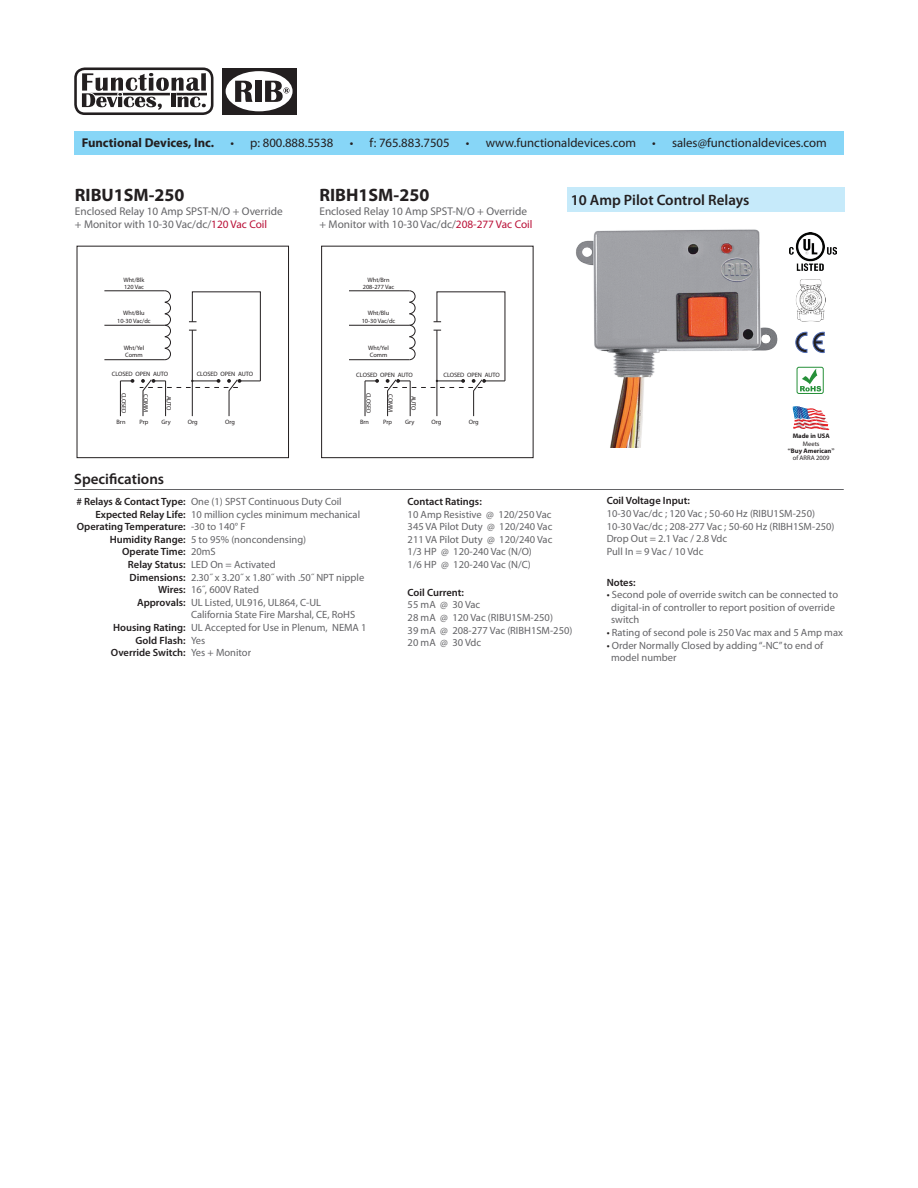
<style>
.page{position:relative;width:918px;height:1188px;background:#fff}
.page>*{position:absolute;margin:0;border:0;box-sizing:border-box;transform-origin:0 0}
.t1{font:700 18px "Myriad Pro";color:#231f20}
.t2{font:600 15px "Myriad Pro";color:#231f20}
.t3{font:12.75px "Myriad Pro";color:#231f20}
.t4{font:700 12.75px "Myriad Pro";color:#231f20}
.t5{font:11.25px/13.5px "Myriad Pro";color:#636366}
.t6{font:10.5px/12.6px "Myriad Pro";color:#636366}
.t7{font:600 10.5px "Myriad Pro";color:#231f20}
.t8{font:700 6.6px/8.4px "Myriad Pro";color:#231f20;text-align:center}
.t9{font:6.3px/7.4px "Myriad Pro";color:#231f20;text-align:center}
.s1{color:#b90f36}
.s2{font-weight:400}
.s3{font-family:"Adobe Garamond Pro"}
.s4{color:#231f20}
</style>
<div class="page">
<img style="left:576px;top:229px;width:202px;height:219px">
<hr style="left:349px;top:291px;width:60px;height:1px;background:#231f20">
<hr style="left:349px;top:325px;width:60px;height:1px;background:#231f20">
<hr style="left:349px;top:359px;width:60px;height:1px;background:#231f20">
<svg style="left:365px;top:290px;width:140px;height:127px"></svg>
<div style="left:321px;top:246px;width:212px;height:212px;border:1px solid #231f20"></div>
<hr style="left:104px;top:291px;width:61px;height:1px;background:#231f20">
<hr style="left:104px;top:325px;width:61px;height:1px;background:#231f20">
<hr style="left:104px;top:359px;width:61px;height:1px;background:#231f20">
<svg style="left:120px;top:379px;width:14px;height:4px"></svg>
<hr style="left:120px;top:381px;width:1px;height:35px;background:#231f20">
<svg style="left:140px;top:290px;width:121px;height:127px"></svg>
<div style="left:77px;top:246px;width:212px;height:212px;border:1px solid #231f20"></div>
<img style="left:789px;top:232px;width:48px;height:39px">
<img style="left:795px;top:279px;width:31px;height:42px">
<svg style="left:813px;top:332px;width:11px;height:21px"></svg>
<svg style="left:796px;top:332px;width:11px;height:21px"></svg>
<svg style="left:793px;top:406px;width:37px;height:24px"></svg>
<svg style="left:800px;top:369px;width:21px;height:22px"></svg>
<div style="left:797px;top:367px;width:27px;height:27px;border:1px solid #269039;border-radius:2px"></div>
<div style="left:567px;top:188px;width:277px;height:24px;background:#c6eafa"></div>
<hr style="left:74px;top:489px;width:770px;height:1px;background:#636366">
<div style="left:222px;top:68px;width:74px;height:47px;background:#231f20"></div>
<div style="left:226px;top:71px;width:67px;height:40px;background:#fff;border-radius:50%"></div>
<svg style="left:235px;top:81px;width:18px;height:21px"></svg>
<div style="left:255px;top:81px;width:6px;height:21px;background:#231f20"></div>
<svg style="left:265px;top:81px;width:24px;height:21px"></svg>
<svg style="left:74px;top:68px;width:140px;height:47px"></svg>
<div style="left:74px;top:131px;width:770px;height:23px;background:#87d6f7"></div>
<p class="t4" style="left:82px;top:134px;width:134px">Functional Devices, Inc.</p>
<p class="t3" style="left:230px;top:135px;width:105px">• p: 800.888.5538</p>
<p class="t3" style="left:350px;top:135px;width:101px">• f: 765.883.7505</p>
<p class="t3" style="left:466px;top:135px;width:172px">• www.functionaldevices.com</p>
<p class="t3" style="left:652px;top:135px;width:176px">• sales@functionaldevices.com</p>
<p class="t1" style="left:75px;top:183px;width:111px">RIBU1SM-250</p>
<p class="t5" style="left:75px;top:204px;width:209px">Enclosed Relay 10 Amp SPST-N/O + Override + Monitor with 10-30 Vac/dc/<span class="s1">120 Vac Coil</span></p>
<p class="t1" style="left:320px;top:183px;width:111px">RIBH1SM-250</p>
<p class="t5" style="left:320px;top:204px;width:215px">Enclosed Relay 10 Amp SPST-N/O + Override + Monitor with 10-30 Vac/dc/<span class="s1">208-277 Vac Coil</span></p>
<p class="t2" style="left:571px;top:190px;width:180px">10 Amp Pilot Control Relays</p>
<p class="t9" style="left:124px;top:276px;width:22px;text-align:left">Wht/Blk<br>120 Vac</p>
<p class="t9" style="left:117px;top:309px;width:35px">Wht/Blu<br>10-30 Vac/dc</p>
<p class="t9" style="left:124px;top:344px;width:22px;text-align:left">Wht/Yel<br>Comm</p>
<p class="t9" style="left:363px;top:276px;width:33px">Wht/Brn<br>208-277 Vac</p>
<p class="t9" style="left:362px;top:309px;width:35px">Wht/Blu<br>10-30 Vac/dc</p>
<p class="t9" style="left:368px;top:344px;width:22px;text-align:left">Wht/Yel<br>Comm</p>
<p class="t9" style="left:112px;top:370px;width:58px">CLOSED OPEN AUTO</p>
<p class="t9" style="left:197px;top:370px;width:58px">CLOSED OPEN AUTO</p>
<p class="t9" style="left:356px;top:371px;width:58px">CLOSED OPEN AUTO</p>
<p class="t9" style="left:443px;top:371px;width:58px">CLOSED OPEN AUTO</p>
<p class="t9" style="left:128px;top:393px;width:23px;rotate:90deg">CLOSED</p>
<p class="t9" style="left:150px;top:394px;width:19px;rotate:90deg">COMM</p>
<p class="t9" style="left:173px;top:396px;width:17px;rotate:90deg">AUTO</p>
<p class="t9" style="left:372px;top:393px;width:23px;rotate:90deg">CLOSED</p>
<p class="t9" style="left:394px;top:394px;width:19px;rotate:90deg">COMM</p>
<p class="t9" style="left:417px;top:396px;width:17px;rotate:90deg">AUTO</p>
<p class="t9" style="left:117px;top:418px;width:10px">Brn</p>
<p class="t9" style="left:140px;top:418px;width:10px">Prp</p>
<p class="t9" style="left:162px;top:418px;width:11px">Gry</p>
<p class="t9" style="left:188px;top:418px;width:11px">Org</p>
<p class="t9" style="left:225px;top:418px;width:11px">Org</p>
<p class="t9" style="left:360px;top:418px;width:10px">Brn</p>
<p class="t9" style="left:383px;top:418px;width:10px">Prp</p>
<p class="t9" style="left:405px;top:418px;width:11px">Gry</p>
<p class="t9" style="left:431px;top:418px;width:11px">Org</p>
<p class="t9" style="left:469px;top:418px;width:11px">Org</p>
<p class="t8" style="left:793px;top:431px;width:39px">Made in USA<br><span class="s2">Meets</span></p>
<p class="t8" style="left:788px;top:447px;width:48px;line-height:7.1px"><span class="s3">“</span>Buy American<span class="s3">” </span><span class="s2">of ARRA 2009</span></p>
<p class="t2" style="left:74px;top:469px;width:91px">Specifications</p>
<p class="t7" style="left:76px;top:495px;width:111px"># Relays &amp; Contact Type:</p>
<p class="t7" style="left:96px;top:507px;width:92px">Expected Relay Life:</p>
<p class="t7" style="left:77px;top:520px;width:110px">Operating Temperature:</p>
<p class="t7" style="left:110px;top:533px;width:77px">Humidity Range:</p>
<p class="t7" style="left:122px;top:545px;width:65px">Operate Time:</p>
<p class="t7" style="left:128px;top:558px;width:59px">Relay Status:</p>
<p class="t7" style="left:130px;top:570px;width:58px">Dimensions:</p>
<p class="t7" style="left:158px;top:583px;width:29px">Wires:</p>
<p class="t7" style="left:137px;top:596px;width:50px">Approvals:</p>
<p class="t7" style="left:113px;top:621px;width:74px">Housing Rating:</p>
<p class="t7" style="left:136px;top:633px;width:52px">Gold Flash:</p>
<p class="t7" style="left:111px;top:646px;width:76px">Override Switch:</p>
<p class="t6" style="left:191px;top:495px;width:152px">One (1) SPST Continuous Duty Coil</p>
<p class="t6" style="left:191px;top:508px;width:171px">10 million cycles minimum mechanical</p>
<p class="t6" style="left:191px;top:520px;width:56px">-30 to 140° F</p>
<p class="t6" style="left:191px;top:533px;width:117px">5 to 95% (noncondensing)</p>
<p class="t6" style="left:191px;top:545px;width:26px">20mS</p>
<p class="t6" style="left:191px;top:558px;width:86px">LED On = Activated</p>
<p class="t6" style="left:191px;top:571px;width:175px">2.30˝ x 3.20˝ x 1.80˝ with .50˝ NPT nipple</p>
<p class="t6" style="left:191px;top:583px;width:69px">16˝, 600V Rated</p>
<p class="t6" style="left:191px;top:596px;width:132px">UL Listed, UL916, UL864, C-UL</p>
<p class="t6" style="left:191px;top:608px;width:166px">California State Fire Marshal, CE, RoHS</p>
<p class="t6" style="left:191px;top:621px;width:177px">UL Accepted for Use in Plenum, NEMA 1</p>
<p class="t6" style="left:191px;top:634px;width:16px">Yes</p>
<p class="t6" style="left:191px;top:646px;width:62px">Yes + Monitor</p>
<p class="t7" style="left:408px;top:495px;width:76px">Contact Ratings:</p>
<p class="t6" style="left:408px;top:508px;width:145px">10 Amp Resistive @ 120/250 Vac</p>
<p class="t6" style="left:408px;top:520px;width:146px">345 VA Pilot Duty @ 120/240 Vac</p>
<p class="t6" style="left:408px;top:533px;width:146px">211 VA Pilot Duty @ 120/240 Vac</p>
<p class="t6" style="left:408px;top:545px;width:126px">1/3 HP @ 120-240 Vac (N/O)</p>
<p class="t6" style="left:408px;top:558px;width:125px">1/6 HP @ 120-240 Vac (N/C)</p>
<p class="t7" style="left:408px;top:586px;width:58px">Coil Current:</p>
<p class="t6" style="left:408px;top:598px;width:74px">55 mA @ 30 Vac</p>
<p class="t6" style="left:408px;top:611px;width:147px">28 mA @ 120 Vac (RIBU1SM-250)</p>
<p class="t6" style="left:408px;top:624px;width:166px">39 mA @ 208-277 Vac (RIBH1SM-250)</p>
<p class="t6" style="left:408px;top:636px;width:75px">20 mA @ 30 Vdc</p>
<p class="t7" style="left:607px;top:494px;width:85px">Coil Voltage Input:</p>
<p class="t6" style="left:607px;top:507px;width:210px">10-30 Vac/dc ; 120 Vac ; 50-60 Hz (RIBU1SM-250)</p>
<p class="t6" style="left:607px;top:520px;width:229px">10-30 Vac/dc ; 208-277 Vac ; 50-60 Hz (RIBH1SM-250)</p>
<p class="t6" style="left:607px;top:532px;width:122px">Drop Out = 2.1 Vac / 2.8 Vdc</p>
<p class="t6" style="left:607px;top:545px;width:98px">Pull In = 9 Vac / 10 Vdc</p>
<p class="t7" style="left:607px;top:575px;width:30px">Notes:</p>
<p class="t6" style="left:611px;top:588px;width:229px;text-indent:-4px"><span class="s4">•</span> Second pole of override switch can be connected to digital-in of controller to report position of override switch</p>
<p class="t6" style="left:607px;top:626px;width:238px"><span class="s4">•</span> Rating of second pole is 250 Vac max and 5 Amp max</p>
<p class="t6" style="left:611px;top:639px;width:214px;text-indent:-4px"><span class="s4">•</span> Order Normally Closed by adding “-NC” to end of model number</p>
</div>
